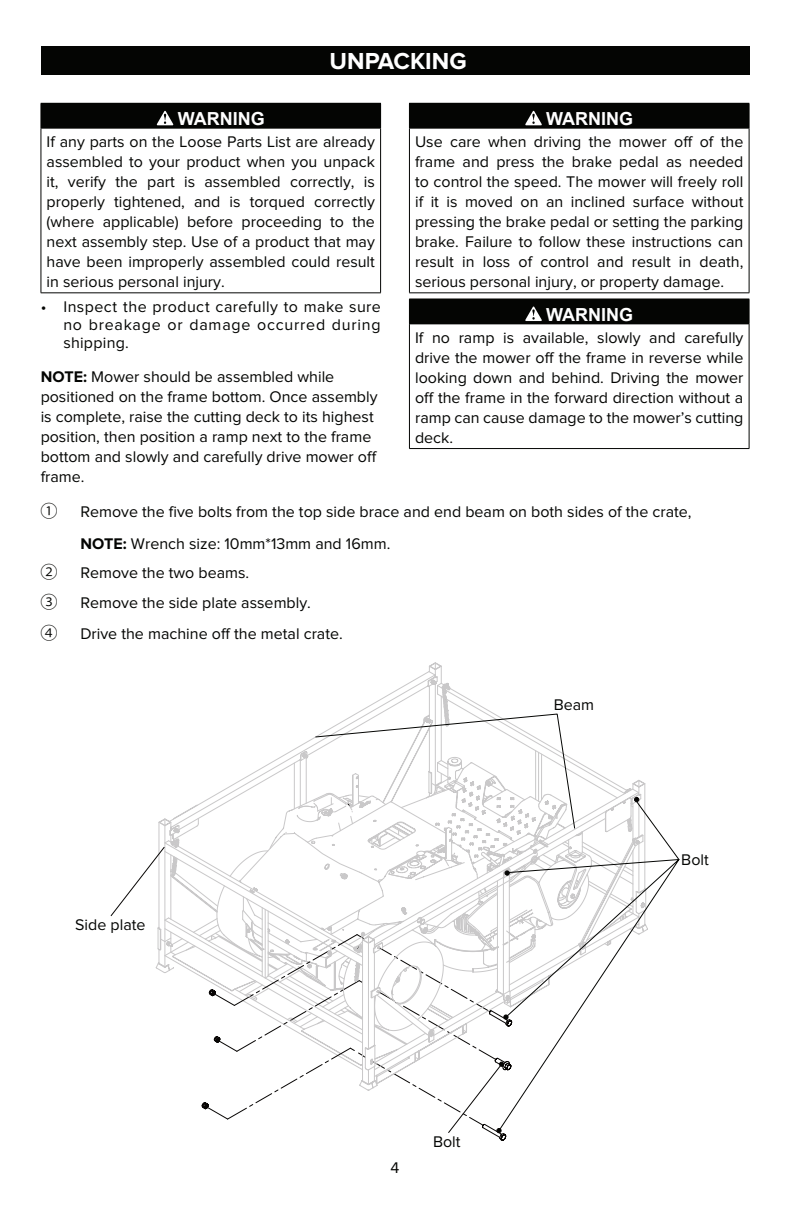
<style>
.page{position:relative;width:792px;height:1224px;background:#fff}
.page>*{position:absolute;margin:0;border:0;box-sizing:border-box;transform-origin:0 0}
.t1{font:700 24px "Proxima Nova";color:#fff}
.t2{font:700 18px "Arial";color:#fff}
.t3{font:16px/20px "Proxima Nova";color:#040503;text-align:justify}
.s1{font-weight:700}
.s2{font-family:"Rope Sequence Number HT R"}
</style>
<div class="page">
<div style="left:41px;top:46px;width:708px;height:29px;background:#040503"></div>
<div style="left:41px;top:103px;width:340px;height:25px;background:#040503"></div>
<hr style="left:41px;top:128px;width:340px;height:1px;background:#040503">
<hr style="left:41px;top:128px;width:1px;height:165px;background:#040503">
<hr style="left:380px;top:128px;width:1px;height:165px;background:#040503">
<hr style="left:41px;top:292px;width:340px;height:1px;background:#040503">
<svg style="left:157px;top:111px;width:16px;height:14px"></svg>
<div style="left:409px;top:103px;width:340px;height:25px;background:#040503"></div>
<svg style="left:749px;top:104px;width:1px;height:24px"></svg>
<hr style="left:409px;top:128px;width:340px;height:1px;background:#040503">
<hr style="left:409px;top:128px;width:1px;height:165px;background:#040503">
<hr style="left:749px;top:128px;width:1px;height:165px;background:#040503">
<hr style="left:409px;top:292px;width:340px;height:1px;background:#040503">
<svg style="left:525px;top:111px;width:17px;height:14px"></svg>
<div style="left:409px;top:299px;width:340px;height:25px;background:#040503"></div>
<svg style="left:749px;top:299px;width:1px;height:25px"></svg>
<hr style="left:409px;top:324px;width:340px;height:1px;background:#040503">
<hr style="left:409px;top:324px;width:1px;height:124px;background:#040503">
<hr style="left:749px;top:324px;width:1px;height:124px;background:#040503">
<hr style="left:409px;top:448px;width:340px;height:1px;background:#040503">
<svg style="left:525px;top:307px;width:17px;height:14px"></svg>
<svg style="left:110px;top:663px;width:538px;height:478px"></svg>
<h1 class="t1" style="left:330px;top:50px;width:139px">UNPACKING</h1>
<p class="t2" style="left:178px;top:107px;width:88px">WARNING</p>
<p class="t3" style="left:47px;top:133px;width:330px">If any parts on the Loose Parts List are already assembled to your product when you unpack it, verify the part is assembled correctly, is properly tightened, and is torqued correctly (where applicable) before proceeding to the next assembly step. Use of a product that may have been improperly assembled could result in serious personal injury.</p>
<p class="t3" style="left:63px;top:298px;width:319px;line-height:18px;text-indent:-23px">• Inspect the product carefully to make sure no breakage or damage occurred during shipping.</p>
<p class="t3" style="left:41px;top:367px;width:338px;text-align:left"><span class="s1">NOTE:</span> Mower should be assembled while positioned on the frame bottom. Once assembly is complete, raise the cutting deck to its highest position, then position a ramp next to the frame bottom and slowly and carefully drive mower off frame.</p>
<p class="t3" style="left:80px;top:497px;width:613px;line-height:31.4px;text-indent:-40px"><span class="s2">a.</span> Remove the five bolts from the top side brace and end beam on both sides of the crate,<br><span class="s1">NOTE:</span> Wrench size: 10mm*13mm and 16mm.</p>
<p class="t3" style="left:41px;top:559px;width:272px;line-height:29.4px"><span class="s2">b.</span> Remove the two beams.<br><span class="s2">c.</span> Remove the side plate assembly.</p>
<p class="t3" style="left:41px;top:624px;width:304px"><span class="s2">d.</span> Drive the machine off the metal crate.</p>
<p class="t2" style="left:546px;top:107px;width:88px">WARNING</p>
<p class="t3" style="left:415px;top:133px;width:330px">Use care when driving the mower off of the frame and press the brake pedal as needed to control the speed. The mower will freely roll if it is moved on an inclined surface without pressing the brake pedal or setting the parking brake. Failure to follow these instructions can result in loss of control and result in death, serious personal injury, or property damage.</p>
<p class="t2" style="left:546px;top:303px;width:88px">WARNING</p>
<p class="t3" style="left:415px;top:328px;width:330px">If no ramp is available, slowly and carefully drive the mower off the frame in reverse while looking down and behind. Driving the mower off the frame in the forward direction without a ramp can cause damage to the mower’s cutting deck.</p>
<p class="t3" style="left:75px;top:915px;width:72px">Side plate</p>
<p class="t3" style="left:554px;top:695px;width:42px">Beam</p>
<p class="t3" style="left:681px;top:850px;width:29px">Bolt</p>
<p class="t3" style="left:391px;top:1158px;width:10px">4</p>
<p class="t3" style="left:433px;top:1133px;width:29px">Bolt</p>
</div>
